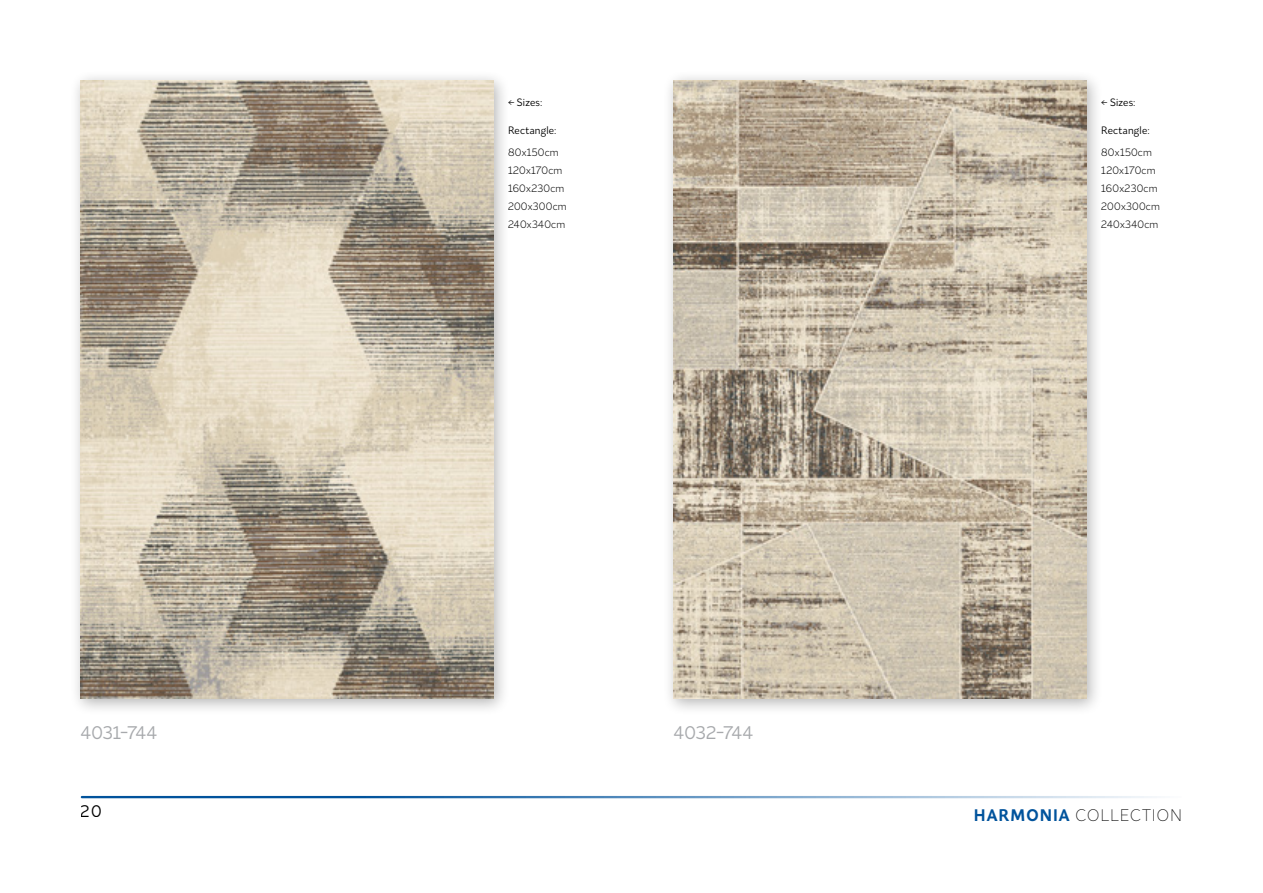
<style>
.page{position:relative;width:1263px;height:893px;background:#fff}
.page>*{position:absolute;margin:0;border:0;box-sizing:border-box;transform-origin:0 0}
.t1{font:200 18px "Asterisk Sans Variable";letter-spacing:.005em;color:#a7a9ac}
.t2{font:200 16.5px "Asterisk Sans Variable";letter-spacing:.06em;color:#000}
.t3{font:200 10.5px/18px "Asterisk Sans Variable";letter-spacing:.025em;color:#000}
.s1{color:#01539c}
</style>
<div class="page">
<div style="left:70px;top:70px;width:440px;height:645px;background:#000;opacity:.3"></div>
<img style="left:81px;top:81px;width:412px;height:617px">
<div style="left:663px;top:70px;width:440px;height:645px;background:#000;opacity:.3"></div>
<img style="left:674px;top:81px;width:412px;height:617px">
<div style="left:508px;top:96px;width:98px;height:521px;background:#fff"></div>
<div style="left:1101px;top:96px;width:99px;height:521px;background:#fff"></div>
<hr style="left:81px;top:796px;width:1101px;height:2px;background:#01539c">
<p class="t3" style="left:508px;top:94px;width:36px">← Sizes:</p>
<p class="t3" style="left:508px;top:119px;width:52px;line-height:22.2px">Rectangle:<br>80x150cm</p>
<p class="t3" style="left:508px;top:162px;width:60px">120x170cm<br>160x230cm<br>200x300cm<br>240x340cm</p>
<h1 class="t1" style="left:81px;top:723px;width:78px">4031-744</h1>
<h1 class="t1" style="left:674px;top:723px;width:81px">4032-744</h1>
<p class="t3" style="left:1101px;top:94px;width:36px">← Sizes:</p>
<p class="t3" style="left:1101px;top:119px;width:52px;line-height:22.2px">Rectangle:<br>80x150cm</p>
<p class="t3" style="left:1101px;top:162px;width:60px">120x170cm<br>160x230cm<br>200x300cm<br>240x340cm</p>
<h2 class="t2" style="left:81px;top:802px;width:22px">20</h2>
<h2 class="t2" style="left:974px;top:806px;width:210px"><span class="s1">HARMONIA</span> COLLECTION</h2>
</div>
